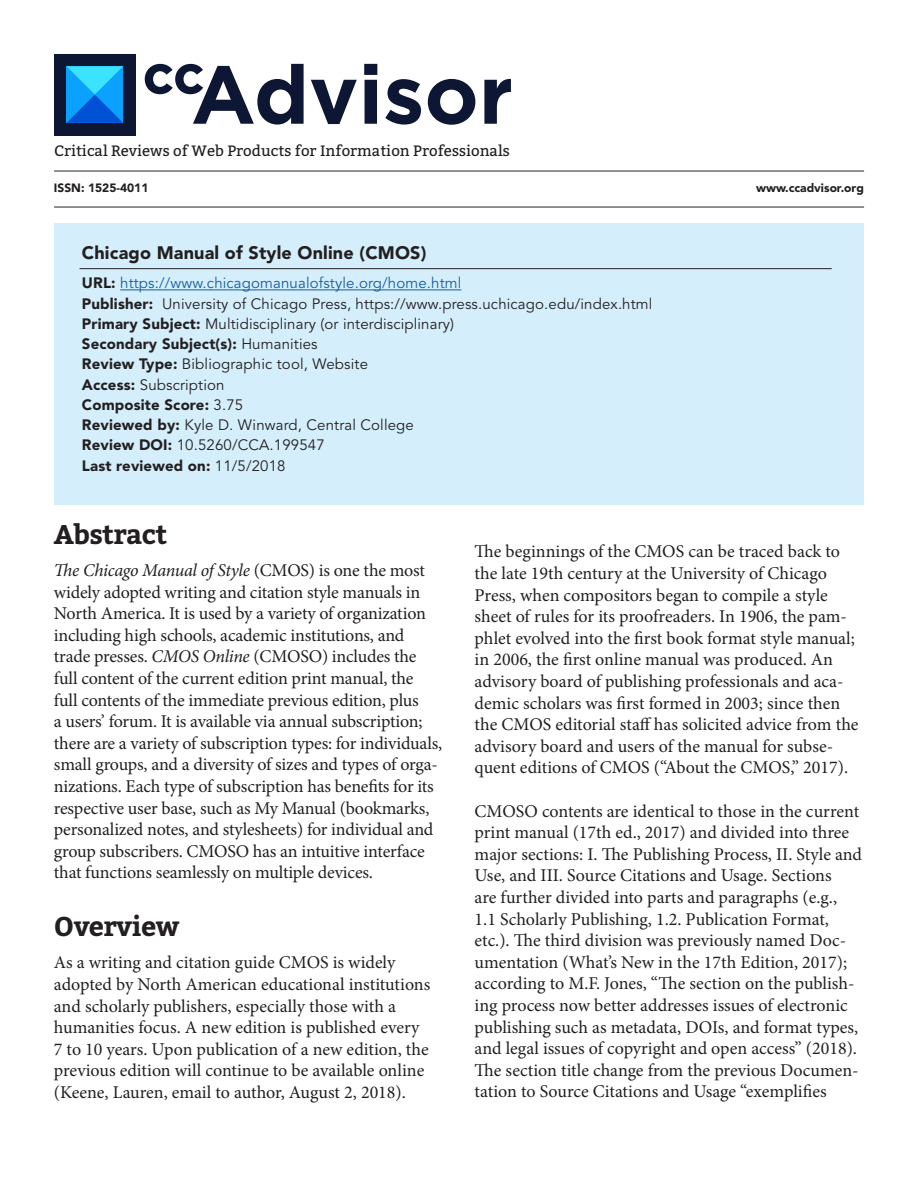
<style>
.page{position:relative;width:918px;height:1188px;background:#fff}
.page>*{position:absolute;margin:0;border:0;box-sizing:border-box;transform-origin:0 0}
.Review_Sub_1{font:700 27px "Bitter";letter-spacing:-.02em;color:#231f20}
.ReviewText{font:700 27px "Bitter";letter-spacing:-.02em;color:#231f20}
.ReviewText-2{font:18px/21.6px "Minion Pro";letter-spacing:-.005em;color:#231f20}
.t1{font:900 18px "Avenir LT Std";letter-spacing:.01em;color:#231f20}
.t2{font:15px "Avenir LT Std";letter-spacing:.01em;color:#231f20}
.t3{font:900 15px "Avenir LT Std";letter-spacing:.01em;color:#231f20}
.t4{font:15px "Bitter";color:#231f20}
.t5{font:15px "Avenir LT Std";letter-spacing:.01em;color:#175d9e}
.t6{font:900 12px "Avenir LT Std";color:#231f20}
.s1{font-weight:900;color:#231f20}
.s2{font-weight:900}
.s3{font-weight:400}
.s4{font-style:italic}
</style>
<div class="page">
<div style="left:54px;top:223px;width:810px;height:282px;background:#d4effb"></div>
<div style="left:54px;top:54px;width:82px;height:81px;background:#0d1733"></div>
<svg style="left:67px;top:66px;width:56px;height:57px;background:#149df3"></svg>
<svg style="left:145px;top:64px;width:159px;height:61px"></svg>
<svg style="left:311px;top:80px;width:46px;height:44px"></svg>
<svg style="left:364px;top:64px;width:13px;height:60px"></svg>
<svg style="left:385px;top:79px;width:36px;height:46px"></svg>
<svg style="left:428px;top:79px;width:47px;height:46px"></svg>
<svg style="left:484px;top:79px;width:27px;height:45px"></svg>
<hr style="left:54px;top:171px;width:810px;height:1px;background:#231f20">
<hr style="left:54px;top:207px;width:810px;height:1px;background:#231f20">
<hr style="left:120px;top:290px;width:341px;height:1px;background:#175d9e">
<hr style="left:80px;top:268px;width:752px;height:1px;background:#231f20">
<p class="t4" style="left:54px;top:140px;width:457px">Critical Reviews of Web Products for Information Professionals</p>
<p class="t6" style="left:54px;top:180px;width:96px">ISSN: 1525-4011</p>
<p class="t6" style="left:756px;top:181px;width:109px">www.ccadvisor.org</p>
<p class="t1" style="left:82px;top:242px;width:346px">Chicago Manual of Style Online (CMOS)</p>
<p class="t5" style="left:82px;top:275px;width:381px"><span class="s1">URL:</span> https://www.chicagomanualofstyle.org/home.html</p>
<p class="t2" style="left:82px;top:295px;width:572px"><span class="s2">Publisher:</span> University of Chicago Press, https://www.press.uchicago.edu/index.html</p>
<p class="t2" style="left:82px;top:315px;width:374px"><span class="s2">Primary Subject:</span> Multidisciplinary (or interdisciplinary)</p>
<p class="t3" style="left:82px;top:335px;width:237px">Secondary Subject(s): <span class="s3">Humanities</span></p>
<p class="t2" style="left:82px;top:356px;width:288px"><span class="s2">Review Type:</span> Bibliographic tool, Website</p>
<p class="t2" style="left:82px;top:376px;width:144px"><span class="s2">Access:</span> Subscription</p>
<p class="t3" style="left:82px;top:396px;width:163px">Composite Score: <span class="s3">3.75</span></p>
<p class="t2" style="left:82px;top:416px;width:333px"><span class="s2">Reviewed by:</span> Kyle D. Winward, Central College</p>
<p class="t2" style="left:82px;top:437px;width:244px"><span class="s2">Review DOI:</span> 10.5260/CCA.199547</p>
<p class="t3" style="left:82px;top:456px;width:205px">Last reviewed on: <span class="s3">11/5/2018</span></p>
<p class="Review_Sub_1" style="left:54px;top:513px;width:115px">Abstract</p>
<p class="ReviewText-2" style="left:54px;top:560px;width:390px"><span class="s4">The Chicago Manual of Style</span> (CMOS) is one the most widely adopted writing and citation style manuals in North America. It is used by a variety of organization including high schools, academic institutions, and trade presses. <span class="s4">CMOS Online</span> (CMOSO) includes the full content of the current edition print manual, the<br>full contents of the immediate previous edition, plus<br>a users’ forum. It is available via annual subscription; there are a variety of subscription types: for individuals, small groups, and a diversity of sizes and types of orga&shy;nizations. Each type of subscription has benefits for its respective user base, such as My Manual (bookmarks, personalized notes, and stylesheets) for individual and group subscribers. CMOSO has an intuitive interface that functions seamlessly on multiple devices.</p>
<p class="ReviewText" style="left:54px;top:906px;width:127px">Overview</p>
<p class="ReviewText-2" style="left:54px;top:952px;width:378px">As a writing and citation guide CMOS is widely adopted by North American educational institutions and scholarly publishers, especially those with a humanities focus. A new edition is published every 7 to 10 years. Upon publication of a new edition, the previous edition will continue to be available online (Keene, Lauren, email to author, August 2, 2018).</p>
<p class="ReviewText-2" style="left:475px;top:541px;width:385px">The beginnings of the CMOS can be traced back to the late 19th century at the University of Chicago Press, when compositors began to compile a style sheet of rules for its proofreaders. In 1906, the pam&shy;phlet evolved into the first book format style manual; in 2006, the first online manual was produced. An advisory board of publishing professionals and aca&shy;demic scholars was first formed in 2003; since then the CMOS editorial staff has solicited advice from the advisory board and users of the manual for subse&shy;quent editions of CMOS (“About the CMOS,” 2017).</p>
<p class="ReviewText-2" style="left:475px;top:800px;width:389px">CMOSO contents are identical to those in the current print manual (17th ed., 2017) and divided into three major sections: I. The Publishing Process, II. Style and Use, and III. Source Citations and Usage. Sections<br>are further divided into parts and paragraphs (e.g., 1.1 Scholarly Publishing, 1.2. Publication Format, etc.). The third division was previously named Doc&shy;umentation (What’s New in the 17th Edition, 2017); according to M.F. Jones, “The section on the publish&shy;ing process now better addresses issues of electronic publishing such as metadata, DOIs, and format types, and legal issues of copyright and open access” (2018).<br>The section title change from the previous Documen&shy;tation to Source Citations and Usage “exemplifies</p>
</div>
